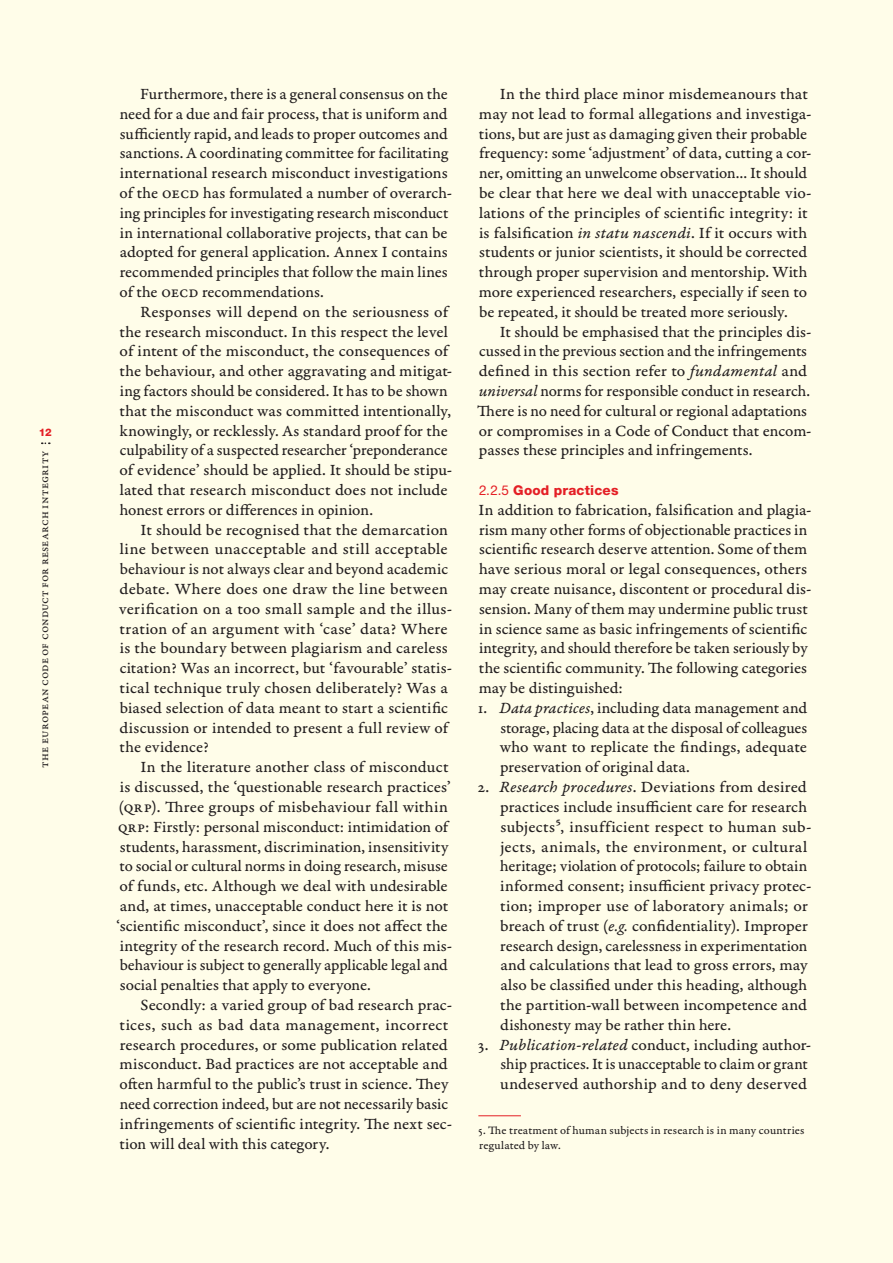
<style>
.page{position:relative;width:893px;height:1263px;background:#fffde9}
.page>*{position:absolute;margin:0;border:0;box-sizing:border-box;transform-origin:0 0}
.t1{font:16.5px/19.8px "Garamond Premr Pro Capt";letter-spacing:.005em;color:#231f20}
.t2{font:800 13.5px "Helvetica Neue LT Std";letter-spacing:.015em;color:#e41f25}
.t3{font:12px/14.2px "Garamond Premr Pro Capt";letter-spacing:.01em;color:#231f20}
.t4{font:800 10.5px "Helvetica Neue LT Std";color:#e41f25}
.s1{font-family:"Garamond Premr Pro It Capt"}
.s2{font-weight:400}
</style>
<div class="page">
<svg style="left:42px;top:442px;width:8px;height:2px"></svg>
<hr style="left:478px;top:1115px;width:43px;height:1px;background:#e41f25">
<p class="t4" style="left:39px;top:426px;width:14px">12</p>
<p class="t3" style="left:38px;top:768px;width:318px;rotate:-90deg">The European Code of Conduct for Research Integrity</p>
<p class="t1" style="left:120px;top:84px;width:334px;text-indent:21px">Furthermore, there is a general consensus on the need for a due and fair process, that is uniform and sufficiently rapid, and leads to proper outcomes and sanctions. A coordinating committee for facilitating international research misconduct investigations of the OECD has formulated a number of overarch&shy;ing principles for investigating research misconduct in international collaborative projects, that can be adopted for general application. Annex I contains recommended principles that follow the main lines of the OECD recommendations.</p>
<p class="t1" style="left:120px;top:302px;width:334px;text-indent:21px">Responses will depend on the seriousness of the research misconduct. In this respect the level of intent of the misconduct, the consequences of the behaviour, and other aggravating and mitigat&shy;ing factors should be considered. It has to be shown that the misconduct was committed intentionally, knowingly, or recklessly. As standard proof for the culpability of a suspected researcher ‘preponderance of evidence’ should be applied. It should be stipu&shy;lated that research misconduct does not include honest errors or differences in opinion.</p>
<p class="t1" style="left:119px;top:520px;width:335px;text-indent:22px">It should be recognised that the demarcation line between unacceptable and still acceptable behaviour is not always clear and beyond academic debate. Where does one draw the line between verification on a too small sample and the illus&shy;tration of an argument with ‘case’ data? Where is the boundary between plagiarism and careless citation? Was an incorrect, but ‘favourable’ statis&shy;tical technique truly chosen deliberately? Was a biased selection of data meant to start a scientific discussion or intended to present a full review of the evidence?</p>
<p class="t1" style="left:117px;top:758px;width:337px;text-indent:24px">In the literature another class of misconduct is discussed, the ‘questionable research practices’ (QRP). Three groups of misbehaviour fall within QRP: Firstly: personal misconduct: intimidation of students, harassment, discrimination, insensitivity to social or cultural norms in doing research, misuse of funds, etc. Although we deal with undesirable and, at times, unacceptable conduct here it is not ‘scientific misconduct’, since it does not affect the integrity of the research record. Much of this mis&shy;behaviour is subject to generally applicable legal and social penalties that apply to everyone.</p>
<p class="t1" style="left:120px;top:995px;width:334px;text-indent:21px">Secondly: a varied group of bad research prac&shy;tices, such as bad data management, incorrect research procedures, or some publication related misconduct. Bad practices are not acceptable and often harmful to the public’s trust in science. They need correction indeed, but are not necessarily basic infringements of scientific integrity. The next sec&shy;tion will deal with this category.</p>
<p class="t1" style="left:479px;top:84px;width:334px;text-indent:21px">In the third place minor misdemeanours that may not lead to formal allegations and investiga&shy;tions, but are just as damaging given their probable frequency: some ‘adjustment’ of data, cutting a cor&shy;ner, omitting an unwelcome observation… It should be clear that here we deal with unacceptable vio&shy;lations of the principles of scientific integrity: it is falsification <span class="s1">in statu nascendi</span>. If it occurs with students or junior scientists, it should be corrected through proper supervision and mentorship. With more experienced researchers, especially if seen to be repeated, it should be treated more seriously.</p>
<p class="t1" style="left:477px;top:322px;width:336px;text-indent:22px">It should be emphasised that the principles dis&shy;cussed in the previous section and the infringements defined in this section refer to <span class="s1">fundamental</span> and <span class="s1">universal</span> norms for responsible conduct in research.<br>There is no need for cultural or regional adaptations or compromises in a Code of Conduct that encom&shy;passes these principles and infringements.</p>
<p class="t2" style="left:479px;top:482px;width:141px"><span class="s2">2.2.5</span> Good practices</p>
<p class="t1" style="left:478px;top:500px;width:335px">In addition to fabrication, falsification and plagia&shy;rism many other forms of objectionable practices in scientific research deserve attention. Some of them have serious moral or legal consequences, others may create nuisance, discontent or procedural dis&shy;sension. Many of them may undermine public trust in science same as basic infringements of scientific integrity, and should therefore be taken seriously by the scientific community. The following categories may be distinguished:</p>
<p class="t1" style="left:500px;top:698px;width:309px;text-align:justify;text-indent:-22px">1. <span class="s1">Data practices</span>, including data management and storage, placing data at the disposal of colleagues who want to replicate the findings, adequate preservation of original data.</p>
<p class="t1" style="left:500px;top:777px;width:313px;text-indent:-23px">2. <span class="s1">Research procedures</span>. Deviations from desired practices include insufficient care for research subjects5, insufficient respect to human sub&shy;jects, animals, the environment, or cultural heritage; violation of protocols; failure to obtain informed consent; insufficient privacy protec&shy;tion; improper use of laboratory animals; or breach of trust (<span class="s1">e.g.</span> confidentiality). Improper research design, carelessness in experimentation and calculations that lead to gross errors, may also be classified under this heading, although the partition-wall between incompetence and dishonesty may be rather thin here.</p>
<p class="t1" style="left:500px;top:1035px;width:313px;text-indent:-23px">3. <span class="s1">Publication-related</span> conduct, including author&shy;ship practices. It is unacceptable to claim or grant undeserved authorship and to deny deserved</p>
<p class="t3" style="left:478px;top:1124px;width:328px">5. The treatment of human subjects in research is in many countries regulated by law.</p>
</div>
